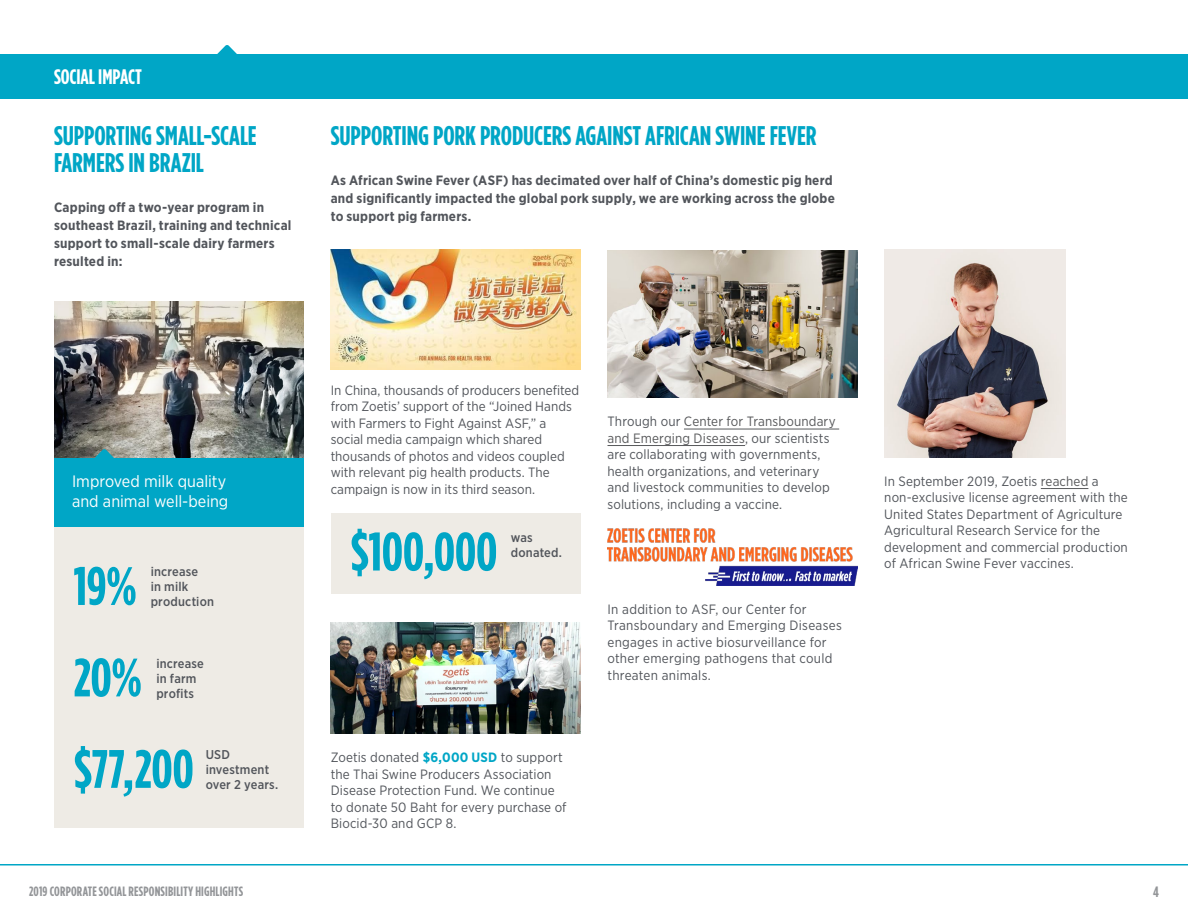
<style>
.page{position:relative;width:1188px;height:918px;background:#fff}
.page>*{position:absolute;margin:0;border:0;box-sizing:border-box;transform-origin:0 0}
.number_large{font:700 54px "Gotham Condensed";letter-spacing:-.005em;color:#00a6c6}
.t1{font:700 27px/27px "Gotham Condensed";letter-spacing:-.005em;color:#00a6c6}
.t2{font:700 21px "Gotham Condensed";letter-spacing:-.005em;color:#fff}
.t3{font:16.5px/19.5px "Gotham Narrow";color:#fff}
.t4{font:700 15px "Gotham Condensed";color:#939598}
.Body_P_lv1{font:13.5px/16.5px "Gotham Narrow";letter-spacing:.005em;color:#52555b}
.P1{font:700 13.5px/18px "Gotham Narrow";letter-spacing:.015em;color:#52555b}
.t5{font:700 13.5px "Gotham Condensed";letter-spacing:.015em;color:#939598}
.lv3{font:500 12.75px/15px "Gotham Narrow";letter-spacing:.015em;color:#52555b}
.s1{font-weight:700;color:#00a6c6}
.s2{color:#58595b}
</style>
<div class="page">
<img style="left:331px;top:249px;width:249px;height:121px">
<img style="left:331px;top:623px;width:249px;height:110px">
<hr style="left:684px;top:429px;width:155px;height:1px;background:#58595b">
<hr style="left:608px;top:445px;width:137px;height:1px;background:#58595b">
<img style="left:608px;top:250px;width:249px;height:148px">
<hr style="left:1041px;top:488px;width:47px;height:1px;background:#58595b">
<img style="left:884px;top:249px;width:182px;height:208px">
<img style="left:54px;top:302px;width:250px;height:156px">
<img style="left:608px;top:529px;width:249px;height:56px">
<div style="left:54px;top:512px;width:250px;height:316px;background:#eeebe5"></div>
<div style="left:0;top:54px;width:1188px;height:45px;background:#00a6c6"></div>
<div style="left:331px;top:513px;width:249px;height:81px;background:#eeebe5"></div>
<hr style="left:0;top:864px;width:1188px;height:2px;background:#00a6c6">
<svg style="left:217px;top:45px;width:20px;height:9px"></svg>
<div style="left:54px;top:458px;width:250px;height:68px;background:#00a6c6"></div>
<svg style="left:95px;top:449px;width:19px;height:9px"></svg>
<h1 class="t2" style="left:54px;top:64px;width:89px">SOCIAL IMPACT</h1>
<h1 class="t1" style="left:54px;top:122px;width:204px">SUPPORTING SMALL-SCALE<br>FARMERS IN BRAZIL</h1>
<p class="P1" style="left:54px;top:199px;width:239px">Capping off a two-year program in southeast Brazil, training and technical support to small-scale dairy farmers resulted in:</p>
<h1 class="t1" style="left:331px;top:122px;width:487px">SUPPORTING PORK PRODUCERS AGAINST AFRICAN SWINE FEVER</h1>
<p class="P1" style="left:331px;top:172px;width:506px">As African Swine Fever (ASF) has decimated over half of China’s domestic pig herd and significantly impacted the global pork supply, we are working across the globe to support pig farmers.</p>
<p class="t3" style="left:72px;top:471px;width:158px">Improved milk quality and animal well-being</p>
<p class="number_large" style="left:74px;top:554px;width:65px">19%</p>
<p class="lv3" style="left:151px;top:564px;width:65px">increase<br>in milk production</p>
<p class="number_large" style="left:74px;top:646px;width:70px">20%</p>
<p class="lv3" style="left:156px;top:655px;width:49px">increase in farm profits</p>
<p class="number_large" style="left:74px;top:737px;width:122px">$77,200</p>
<p class="lv3" style="left:206px;top:747px;width:74px">USD investment over 2 years.</p>
<p class="Body_P_lv1" style="left:331px;top:381px;width:250px">In China, thousands of producers benefited from Zoetis’ support of the “Joined Hands with Farmers to Fight Against ASF,” a social media campaign which shared thousands of photos and videos coupled with relevant pig health products. The campaign is now in its third season.</p>
<p class="number_large" style="left:350px;top:520px;width:149px">$100,000</p>
<p class="lv3" style="left:511px;top:530px;width:53px">was donated.</p>
<p class="Body_P_lv1" style="left:331px;top:749px;width:237px">Zoetis donated <span class="s1">$6,000 USD</span> to support the Thai Swine Producers Association Disease Protection Fund. We continue to donate 50 Baht for every purchase of Biocid-30 and GCP 8.</p>
<p class="Body_P_lv1" style="left:608px;top:413px;width:230px">Through our <span class="s2">Center for Transboundary and Emerging Diseases</span>, our scientists are collaborating with governments, health organizations, and veterinary and livestock communities to develop solutions, including a vaccine.</p>
<p class="Body_P_lv1" style="left:608px;top:601px;width:236px">In addition to ASF, our Center for Transboundary and Emerging Diseases engages in active biosurveillance for other emerging pathogens that could threaten animals.</p>
<p class="Body_P_lv1" style="left:884px;top:473px;width:245px">In September 2019, Zoetis <span class="s2">reached</span> a non-exclusive license agreement with the United States Department of Agriculture Agricultural Research Service for the development and commercial production of African Swine Fever vaccines.</p>
<p class="t5" style="left:29px;top:883px;width:215px">2019 CORPORATE SOCIAL RESPONSIBILITY HIGHLIGHTS</p>
<p class="t4" style="left:1153px;top:883px;width:7px">4</p>
</div>
